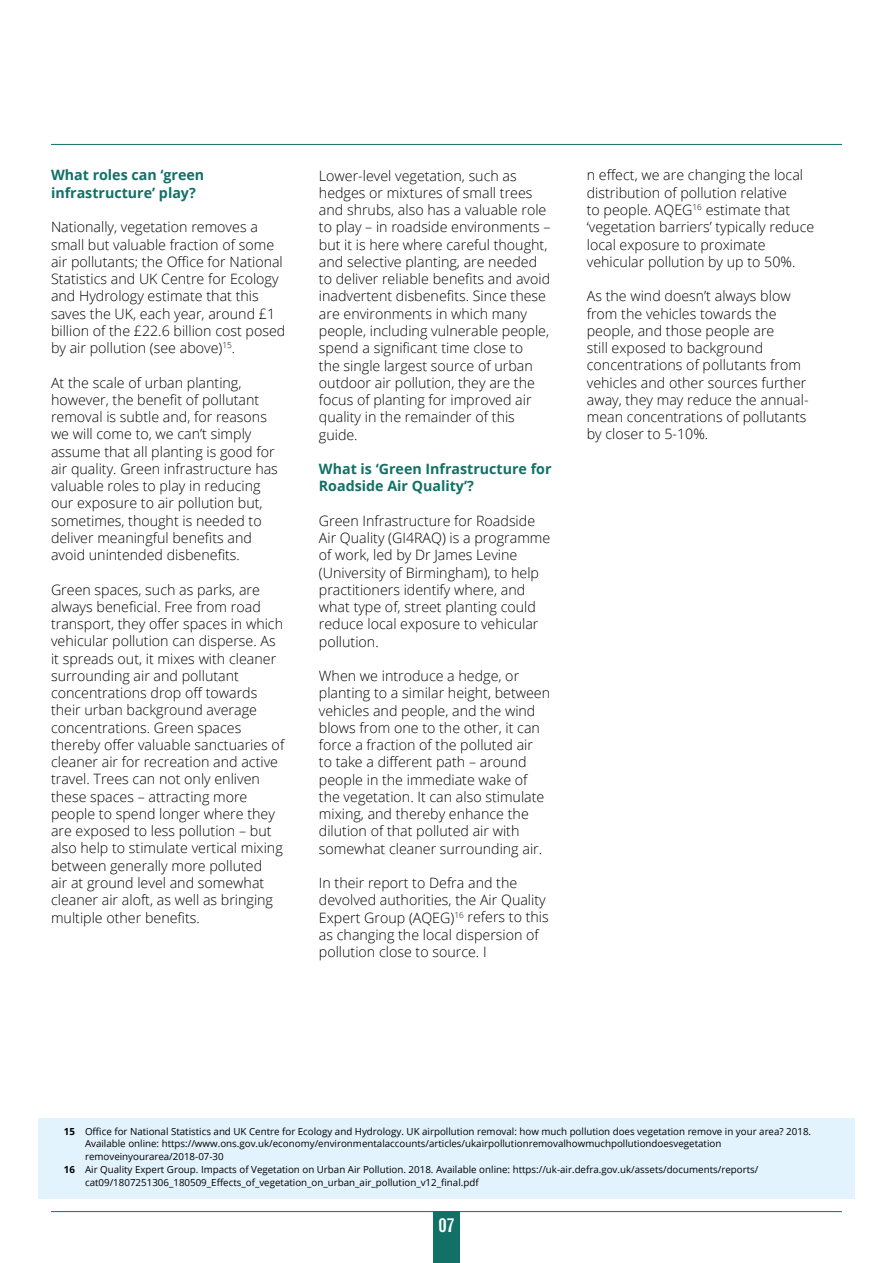
<style>
.page{position:relative;width:893px;height:1263px;background:#fff}
.page>*{position:absolute;margin:0;border:0;box-sizing:border-box;transform-origin:0 0}
.t1{font:18px "Trunk";color:#fff}
.t2{font:300 14.25px/17.2px "Open Sans";color:#000}
.t3{font:700 14.25px/17.2px "Open Sans";color:#117167}
.t4{font:9.75px "Open Sans";color:#000}
.s1{font-weight:700}
</style>
<div class="page">
<hr style="left:51px;top:144px;width:791px;height:1px;background:#117167">
<div style="left:38px;top:1118px;width:817px;height:80px;background:#e2f3fd"></div>
<div style="left:433px;top:1211px;width:27px;height:52px;background:#117167"></div>
<hr style="left:51px;top:1211px;width:791px;height:1px;background:#117167">
<p class="t3" style="left:51px;top:166px;width:155px">What roles can ‘green infrastructure’ play?</p>
<p class="t2" style="left:51px;top:218px;width:236px">Nationally, vegetation removes a small but valuable fraction of some air pollutants; the Office for National Statistics and UK Centre for Ecology and Hydrology estimate that this saves the UK, each year, around £1 billion of the £22.6 billion cost posed by air pollution (see above)<sup>15</sup>.</p>
<p class="t2" style="left:51px;top:373px;width:228px">At the scale of urban planting, however, the benefit of pollutant removal is subtle and, for reasons we will come to, we can’t simply assume that all planting is good for air quality. Green infrastructure has valuable roles to play in reducing our exposure to air pollution but, sometimes, thought is needed to deliver meaningful benefits and avoid unintended disbenefits.</p>
<p class="t2" style="left:51px;top:580px;width:235px">Green spaces, such as parks, are always beneficial. Free from road transport, they offer spaces in which vehicular pollution can disperse. As it spreads out, it mixes with cleaner surrounding air and pollutant concentrations drop off towards their urban background average concentrations. Green spaces thereby offer valuable sanctuaries of cleaner air for recreation and active travel. Trees can not only enliven these spaces – attracting more people to spend longer where they are exposed to less pollution – but also help to stimulate vertical mixing between generally more polluted<br>air at ground level and somewhat cleaner air aloft, as well as bringing multiple other benefits.</p>
<p class="t2" style="left:319px;top:166px;width:233px">Lower-level vegetation, such as hedges or mixtures of small trees and shrubs, also has a valuable role to play – in roadside environments – but it is here where careful thought, and selective planting, are needed to deliver reliable benefits and avoid inadvertent disbenefits. Since these are environments in which many people, including vulnerable people, spend a significant time close to<br>the single largest source of urban outdoor air pollution, they are the focus of planting for improved air quality in the remainder of this guide.</p>
<p class="t3" style="left:319px;top:460px;width:234px">What is ‘Green Infrastructure for<br>Roadside Air Quality’?</p>
<p class="t2" style="left:319px;top:512px;width:233px">Green Infrastructure for Roadside<br>Air Quality (GI4RAQ) is a programme of work, led by Dr James Levine (University of Birmingham), to help practitioners identify where, and what type of, street planting could reduce local exposure to vehicular pollution.</p>
<p class="t2" style="left:319px;top:667px;width:233px">When we introduce a hedge, or planting to a similar height, between vehicles and people, and the wind blows from one to the other, it can force a fraction of the polluted air<br>to take a different path – around people in the immediate wake of the vegetation. It can also stimulate mixing, and thereby enhance the dilution of that polluted air with somewhat cleaner surrounding air.</p>
<p class="t2" style="left:319px;top:874px;width:231px">In their report to Defra and the devolved authorities, the Air Quality Expert Group (AQEG)<sup>16</sup> refers to this as changing the local dispersion of pollution close to source. I</p>
<p class="t2" style="left:587px;top:166px;width:229px">n effect, we are changing the local distribution of pollution relative<br>to people. AQEG<sup>16</sup> estimate that ‘vegetation barriers’ typically reduce local exposure to proximate vehicular pollution by up to 50%.</p>
<p class="t2" style="left:587px;top:287px;width:223px">As the wind doesn’t always blow from the vehicles towards the people, and those people are<br>still exposed to background concentrations of pollutants from vehicles and other sources further away, they may reduce the annual&shy;mean concentrations of pollutants by closer to 5-10%.</p>
<p class="t4" style="left:64px;top:1124px;width:749px"><span class="s1">15</span> Office for National Statistics and UK Centre for Ecology and Hydrology. UK airpollution removal: how much pollution does vegetation remove in your area? 2018.</p>
<p class="t4" style="left:85px;top:1137px;width:638px">Available online: https://www.ons.gov.uk/economy/environmentalaccounts/articles/ukairpollutionremovalhowmuchpollutiondoesvegetation</p>
<p class="t4" style="left:85px;top:1150px;width:140px">removeinyourarea/2018-07-30</p>
<p class="t4" style="left:64px;top:1163px;width:696px"><span class="s1">16</span> Air Quality Expert Group. Impacts of Vegetation on Urban Air Pollution. 2018. Available online: https://uk-air.defra.gov.uk/assets/documents/reports/</p>
<p class="t4" style="left:85px;top:1175px;width:395px">cat09/1807251306_180509_Effects_of_vegetation_on_urban_air_pollution_v12_final.pdf</p>
<p class="t1" style="left:438px;top:1217px;width:18px">07</p>
</div>
